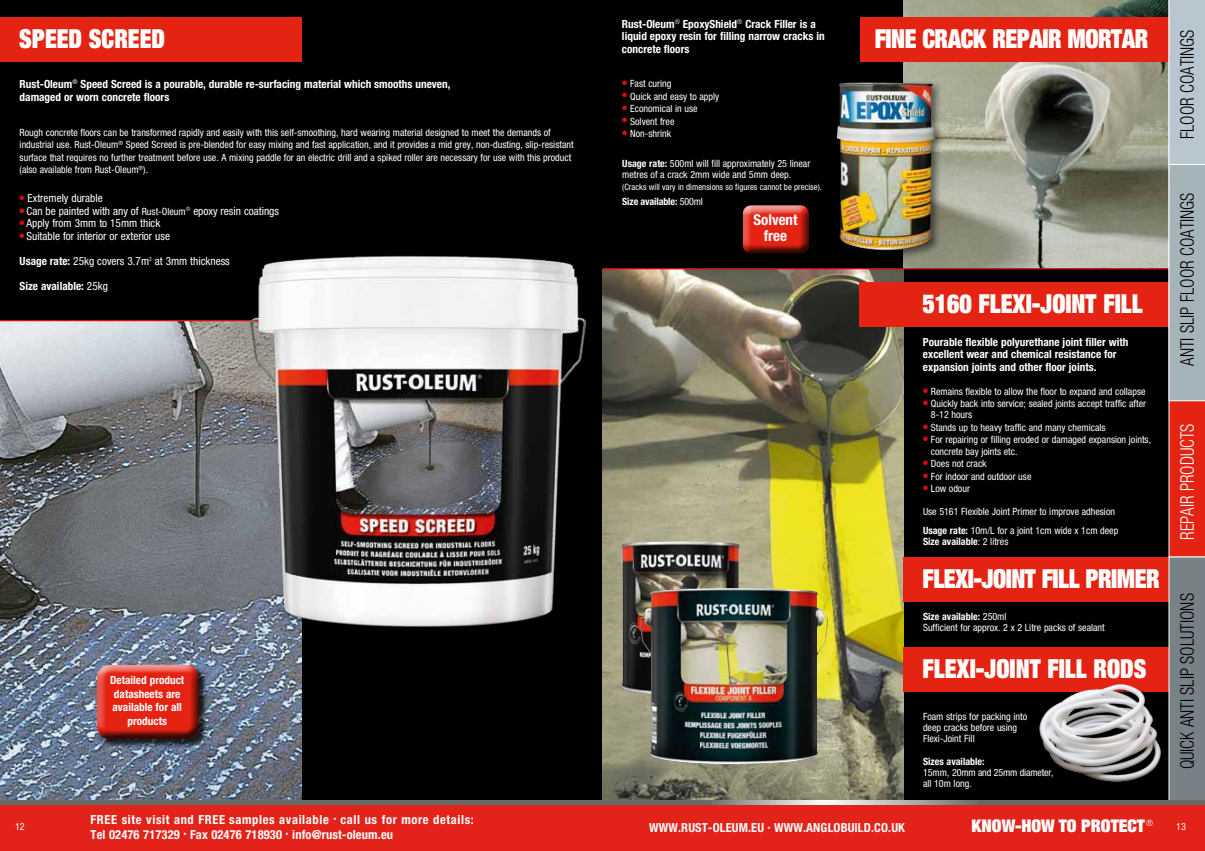
<style>
.page{position:relative;width:1205px;height:851px;background:#fff}
.page>*{position:absolute;margin:0;border:0;box-sizing:border-box;transform-origin:0 0}
.t1{font:900 condensed 26.25px "Helvetica Neue LT Pro";color:#fff;scale:.9 1}
.t2{font:900 condensed 26.25px "Helvetica Neue LT Pro";letter-spacing:-.02em;color:#fff;scale:.9 1}
.t3{font:300 condensed 18.75px "Helvetica Neue LT Pro";color:#000;scale:.9 1}
.t4{font:300 condensed 18.75px "Helvetica Neue LT Pro";color:#fff;scale:.9 1}
.t5{font:900 condensed 17.5px "Helvetica Neue LT Pro";color:#fff}
.t6{font:700 condensed 15px/16.2px "Helvetica Neue LT Pro";color:#fff;text-align:center}
.t7{font:700 condensed 12.5px/15px "Helvetica Neue LT Pro";letter-spacing:.05em;color:#fff}
.t8{font:700 condensed 12.5px "Helvetica Neue LT Pro";letter-spacing:.01em;color:#fff}
.t9{font:700 condensed 11.25px/12.5px "Helvetica Neue LT Pro";color:#fff}
.t10{font:condensed 11.25px "Helvetica Neue LT Pro";color:#fff}
.t11{font:condensed 10px/11.2px "Helvetica Neue LT Pro";color:#fff}
.t12{font:700 condensed 10px "Helvetica Neue LT Pro";color:#fff}
.t13{font:condensed 8.75px "Helvetica Neue LT Pro";color:#fff}
.s1{font-size:10px}
.s2{font-weight:700}
.s3{font-weight:400}
</style>
<div class="page">
<div style="left:0;top:0;width:602px;height:802px;background:#000"></div>
<img style="left:0;top:321px;width:301px;height:479px">
<div style="left:0;top:17px;width:301px;height:44px;background:#e42313"></div>
<hr style="left:0;top:320px;width:301px;height:1px;background:#e30613">
<img style="left:228px;top:256px;width:359px;height:418px">
<div style="left:98px;top:665px;width:110px;height:82px;background:#000;opacity:.75"></div>
<div style="left:96px;top:662px;width:105px;height:69px;background:#fff;opacity:.75"></div>
<div style="left:96px;top:667px;width:105px;height:72px;background:#000;opacity:.75"></div>
<div style="left:602px;top:0;width:603px;height:269px;background:#000"></div>
<div style="left:602px;top:268px;width:603px;height:533px;background:#000"></div>
<img style="left:602px;top:269px;width:301px;height:531px">
<img style="left:903px;top:0;width:265px;height:268px">
<hr style="left:602px;top:268px;width:603px;height:1px;background:#e30613">
<img style="left:621px;top:541px;width:119px;height:154px">
<div style="left:860px;top:17px;width:345px;height:44px;background:#e42313"></div>
<div style="left:834px;top:79px;width:110px;height:181px;background:#000;opacity:.5"></div>
<img style="left:836px;top:83px;width:98px;height:168px">
<div style="left:741px;top:204px;width:69px;height:44px;background:#fff;opacity:.75"></div>
<div style="left:741px;top:206px;width:69px;height:48px;background:#000;opacity:.75"></div>
<div style="left:860px;top:282px;width:345px;height:44px;background:#e42313"></div>
<div style="left:903px;top:557px;width:302px;height:44px;background:#e42313"></div>
<div style="left:903px;top:647px;width:302px;height:44px;background:#e42313"></div>
<div style="left:1039px;top:683px;width:134px;height:110px;background:#000"></div>
<img style="left:1037px;top:683px;width:128px;height:99px">
<img style="left:639px;top:588px;width:189px;height:175px">
<svg style="left:1168px;top:0;width:37px;height:800px;background:#a88e90"></svg>
<div style="left:0;top:804px;width:1205px;height:46px;background:#e32219"></div>
<svg style="left:0;top:800px;width:1205px;height:4px;background:#757c79"></svg>
<h1 class="t1" style="left:19px;top:21px;width:164px">SPEED SCREED</h1>
<p class="t9" style="left:20px;top:78px;width:432px">Rust-Oleum<sup>®</sup> Speed Screed is a pourable, durable re-surfacing material which smooths uneven, damaged or worn concrete floors</p>
<p class="t11" style="left:20px;top:126px;width:555px;line-height:12.5px">Rough concrete floors can be transformed rapidly and easily with this self-smoothing, hard wearing material designed to meet the demands of industrial use. Rust-Oleum<sup>®</sup> Speed Screed is pre-blended for easy mixing and fast application, and it provides a mid grey, non-dusting, slip-resistant surface that requires no further treatment before use. A mixing paddle for an electric drill and a spiked roller are necessary for use with this product (also available from Rust-Oleum<sup>®</sup>).</p>
<p class="t10" style="left:20px;top:192px;width:85px"><sup>●</sup> Extremely durable</p>
<p class="t10" style="left:20px;top:204px;width:261px"><sup>●</sup> Can be painted with any of <span class="s1">Rust-Oleum</span><sup>®</sup> epoxy resin coatings</p>
<p class="t10" style="left:20px;top:217px;width:142px"><sup>●</sup> Apply from 3mm to 15mm thick</p>
<p class="t10" style="left:20px;top:229px;width:152px"><sup>●</sup> Suitable for interior or exterior use</p>
<p class="t10" style="left:20px;top:254px;width:212px"><span class="s2">Usage rate:</span> 25kg covers 3.7m<sup>2</sup> at 3mm thickness</p>
<p class="t9" style="left:20px;top:279px;width:90px">Size available: <span class="s3">25kg</span></p>
<p class="t9" style="left:622px;top:17px;width:204px">Rust-Oleum<sup>®</sup> EpoxyShield<sup>®</sup> Crack Filler is a liquid epoxy resin for filling narrow cracks in concrete floors</p>
<p class="t11" style="left:622px;top:78px;width:51px"><sup>●</sup> Fast curing</p>
<p class="t11" style="left:622px;top:90px;width:98px"><sup>●</sup> Quick and easy to apply</p>
<p class="t11" style="left:622px;top:103px;width:77px"><sup>●</sup> Economical in use</p>
<p class="t11" style="left:622px;top:115px;width:54px"><sup>●</sup> Solvent free</p>
<p class="t11" style="left:622px;top:128px;width:50px"><sup>●</sup> Non-shrink</p>
<p class="t11" style="left:622px;top:158px;width:189px"><span class="s2">Usage rate:</span> 500ml will fill approximately 25 linear metres of a crack 2mm wide and 5mm deep.</p>
<p class="t13" style="left:622px;top:181px;width:201px">(Cracks will vary in dimensions so figures cannot be precise).</p>
<p class="t12" style="left:622px;top:195px;width:82px">Size available: <span class="s3">500ml</span></p>
<h3 class="t6" style="left:753px;top:211px;width:46px">Solvent free</h3>
<p class="t9" style="left:110px;top:673px;width:76px;line-height:13.5px;text-align:center">Detailed product datasheets are available for all products</p>
<h1 class="t2" style="left:874px;top:21px;width:306px">FINE CRACK REPAIR MORTAR</h1>
<h2 class="t3" style="left:1176px;top:139px;width:123px;rotate:-90deg">FLOOR COATINGS</h2>
<h1 class="t1" style="left:922px;top:286px;width:246px">5160 FLEXI-JOINT FILL</h1>
<p class="t9" style="left:923px;top:335px;width:207px">Pourable flexible polyurethane joint filler with excellent wear and chemical resistance for expansion joints and other floor joints.</p>
<p class="t11" style="left:923px;top:385px;width:224px"><sup>●</sup> Remains flexible to allow the floor to expand and collapse</p>
<p class="t11" style="left:931px;top:398px;width:217px;text-indent:-8px"><sup>●</sup> Quickly back into service; sealed joints accept traffic after<br>8-12 hours</p>
<p class="t11" style="left:923px;top:421px;width:184px"><sup>●</sup> Stands up to heavy traffic and many chemicals</p>
<p class="t11" style="left:931px;top:434px;width:222px;text-indent:-8px"><sup>●</sup> For repairing or filling eroded or damaged expansion joints, concrete bay joints etc.</p>
<p class="t11" style="left:923px;top:458px;width:65px"><sup>●</sup> Does not crack</p>
<p class="t11" style="left:923px;top:470px;width:110px"><sup>●</sup> For indoor and outdoor use</p>
<p class="t11" style="left:923px;top:483px;width:49px"><sup>●</sup> Low odour</p>
<p class="t11" style="left:923px;top:501px;width:197px;line-height:18.8px">Use 5161 Flexible Joint Primer to improve adhesion<br><span class="s2">Usage rate:</span> 10m/L for a joint 1cm wide x 1cm deep</p>
<p class="t12" style="left:923px;top:535px;width:87px">Size available<span class="s3">: 2 litres</span></p>
<h1 class="t2" style="left:922px;top:562px;width:265px">FLEXI-JOINT FILL PRIMER</h1>
<p class="t11" style="left:923px;top:610px;width:183px"><span class="s2">Size available:</span> 250ml<br>Sufficient for approx. 2 x 2 Litre packs of sealant</p>
<h1 class="t1" style="left:922px;top:651px;width:250px">FLEXI-JOINT FILL RODS</h1>
<p class="t11" style="left:923px;top:710px;width:106px">Foam strips for packing into deep cracks before using<br>Flexi-Joint Fill</p>
<p class="t12" style="left:923px;top:755px;width:63px">Sizes available:</p>
<p class="t11" style="left:923px;top:766px;width:132px">15mm, 20mm and 25mm diameter, all 10m long.</p>
<h2 class="t3" style="left:1176px;top:365px;width:194px;rotate:-90deg">ANTI SLIP FLOOR COATINGS</h2>
<h2 class="t4" style="left:1176px;top:539px;width:131px;rotate:-90deg">REPAIR PRODUCTS</h2>
<h2 class="t3" style="left:1176px;top:769px;width:197px;rotate:-90deg">QUICK ANTI SLIP SOLUTIONS</h2>
<p class="t7" style="left:91px;top:811px;width:385px">FREE site visit and FREE samples available <sup>•</sup> call us for more details:<br>Tel 02476 717329 <sup>•</sup> Fax 02476 718930 <sup>•</sup> info@rust-oleum.eu</p>
<h3 class="t5" style="left:971px;top:814px;width:183px">KNOW-HOW TO PROTECT <sup>®</sup></h3>
<p class="t11" style="left:15px;top:820px;width:11px">12</p>
<p class="t8" style="left:649px;top:820px;width:11px">WWW</p>
<p class="t8" style="left:678px;top:820px;width:177px">.RUST-OLEUM.EU <sup>•</sup> www.anglobuild</p>
<p class="t8" style="left:871px;top:820px;width:35px">.co.uk</p>
<p class="t11" style="left:1176px;top:821px;width:11px">13</p>
</div>
